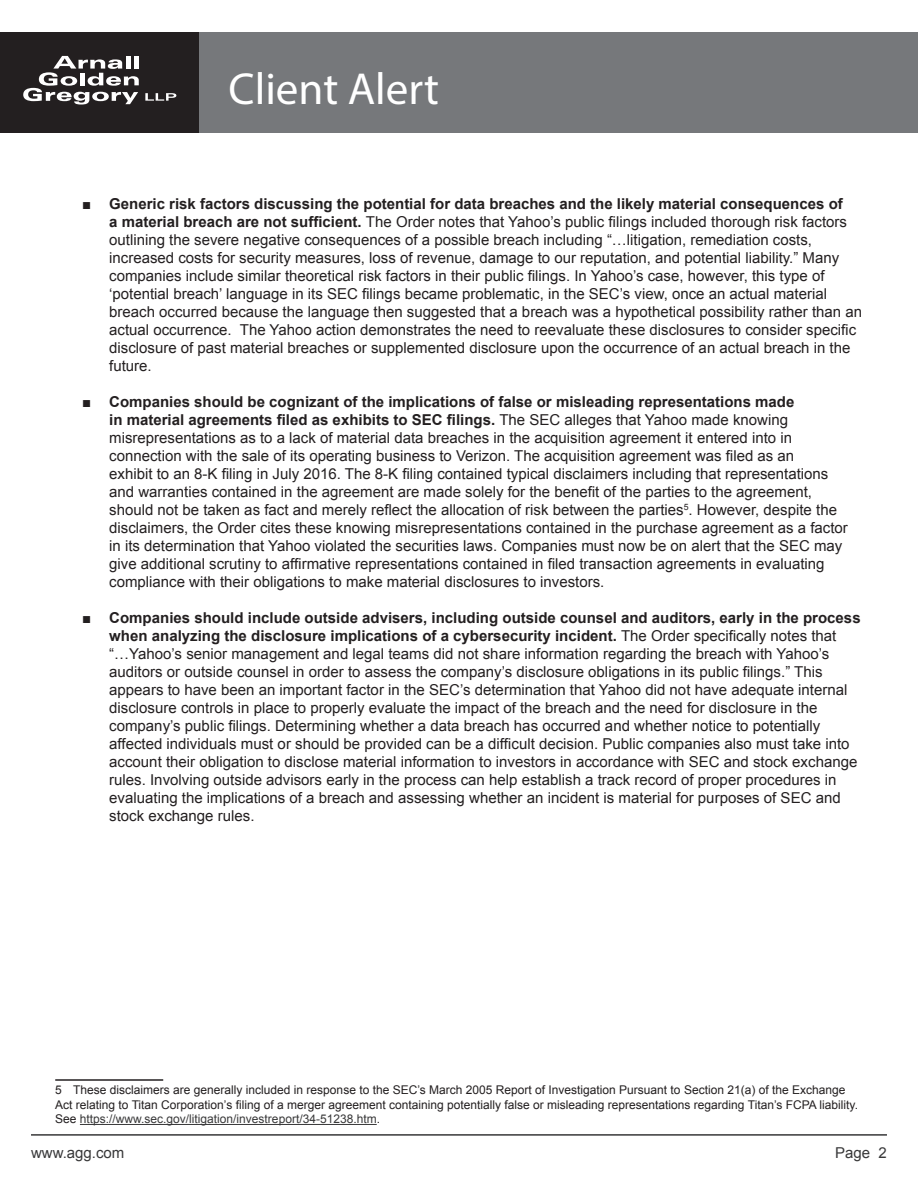
<style>
.page{position:relative;width:918px;height:1188px;background:#fff}
.page>*{position:absolute;margin:0;border:0;box-sizing:border-box;transform-origin:0 0}
.t1{font:45px "Myriad Pro";color:#fff}
.t2{font:15px/18px "Arial";color:#231f20}
.t3{font:15px "Arial";color:#383839}
.Footnote{font:12px/14.4px "Arial";color:#231f20}
.s1{font-weight:700}
.s2{color:#383839}
</style>
<div class="page">
<div style="left:0;top:32px;width:200px;height:101px;background:#231f20"></div>
<svg style="left:23px;top:56px;width:116px;height:49px"></svg>
<svg style="left:145px;top:93px;width:31px;height:8px"></svg>
<div style="left:200px;top:32px;width:718px;height:101px;background:#76787b"></div>
<hr style="left:31px;top:1134px;width:856px;height:2px;background:#383839">
<hr style="left:55px;top:1079px;width:108px;height:2px;background:#231f20">
<hr style="left:80px;top:1124px;width:297px;height:1px;background:#383839">
<h1 class="t1" style="left:229px;top:61px;width:212px">Client Alert</h1>
<p class="t2" style="left:109px;top:195px;width:754px;text-indent:-27px">■ <span class="s1">Generic risk factors discussing the potential for data breaches and the likely material consequences of<br>a material breach are not sufficient.</span> The Order notes that Yahoo’s public filings included thorough risk factors outlining the severe negative consequences of a possible breach including “…litigation, remediation costs, increased costs for security measures, loss of revenue, damage to our reputation, and potential liability.” Many companies include similar theoretical risk factors in their public filings. In Yahoo’s case, however, this type of ‘potential breach’ language in its SEC filings became problematic, in the SEC’s view, once an actual material breach occurred because the language then suggested that a breach was a hypothetical possibility rather than an actual occurrence. The Yahoo action demonstrates the need to reevaluate these disclosures to consider specific disclosure of past material breaches or supplemented disclosure upon the occurrence of an actual breach in the future.</p>
<p class="t2" style="left:109px;top:393px;width:740px;text-indent:-27px">■ <span class="s1">Companies should be cognizant of the implications of false or misleading representations made<br>in material agreements filed as exhibits to SEC filings.</span> The SEC alleges that Yahoo made knowing misrepresentations as to a lack of material data breaches in the acquisition agreement it entered into in connection with the sale of its operating business to Verizon. The acquisition agreement was filed as an<br>exhibit to an 8-K filing in July 2016. The 8-K filing contained typical disclaimers including that representations and warranties contained in the agreement are made solely for the benefit of the parties to the agreement, should not be taken as fact and merely reflect the allocation of risk between the parties<sup>5</sup>. However, despite the disclaimers, the Order cites these knowing misrepresentations contained in the purchase agreement as a factor in its determination that Yahoo violated the securities laws. Companies must now be on alert that the SEC may give additional scrutiny to affirmative representations contained in filed transaction agreements in evaluating compliance with their obligations to make material disclosures to investors.</p>
<p class="t2" style="left:109px;top:609px;width:753px;text-indent:-27px">■ <span class="s1">Companies should include outside advisers, including outside counsel and auditors, early in the process when analyzing the disclosure implications of a cybersecurity incident.</span> The Order specifically notes that “…Yahoo’s senior management and legal teams did not share information regarding the breach with Yahoo’s auditors or outside counsel in order to assess the company’s disclosure obligations in its public filings.” This appears to have been an important factor in the SEC’s determination that Yahoo did not have adequate internal disclosure controls in place to properly evaluate the impact of the breach and the need for disclosure in the company’s public filings. Determining whether a data breach has occurred and whether notice to potentially affected individuals must or should be provided can be a difficult decision. Public companies also must take into account their obligation to disclose material information to investors in accordance with SEC and stock exchange rules. Involving outside advisors early in the process can help establish a track record of proper procedures in evaluating the implications of a breach and assessing whether an incident is material for purposes of SEC and stock exchange rules.</p>
<p class="Footnote" style="left:55px;top:1083px;width:804px">5 These disclaimers are generally included in response to the SEC’s March 2005 Report of Investigation Pursuant to Section 21(a) of the Exchange<br>Act relating to Titan Corporation’s filing of a merger agreement containing potentially false or misleading representations regarding Titan’s FCPA liability.<br>See <span class="s2">https://www.sec.gov/litigation/investreport/34-51238.htm</span>.</p>
<p class="t3" style="left:31px;top:1142px;width:95px">www.agg.com</p>
<p class="t3" style="left:835px;top:1142px;width:53px">Page 2</p>
</div>
